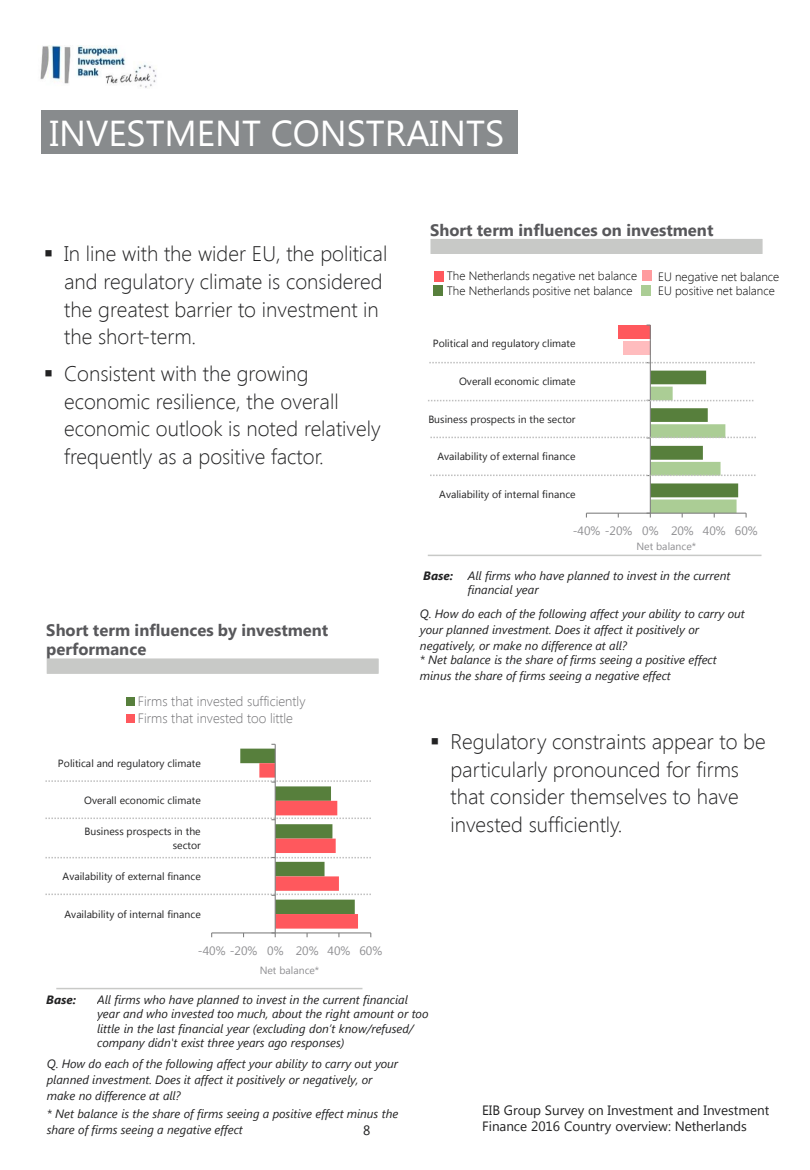
<style>
.page{position:relative;width:810px;height:1170px;background:#fff}
.page>*{position:absolute;margin:0;border:0;box-sizing:border-box;transform-origin:0 0}
.t1{font:36px "Segoe UI";color:#fff}
.t2{font:300 21px/27.8px "Segoe UI";color:#222223}
.t3{font:700 16.5px/19.8px "Segoe UI";color:#58585b}
.t4{font:13.5px/15.3px "Segoe UI";color:#222223}
.t5{font:300 13.5px "Segoe UI";color:#6e6e71}
.t6{font:italic 12px/15.9px "Segoe UI";letter-spacing:-.005em;color:#222223}
.t7{font:300 12px "Segoe UI";color:#000}
.t8{font:12px "Segoe UI";color:#8f8f92}
.t9{font:italic 700 12px "Segoe UI";letter-spacing:-.005em;color:#222223}
.t10{font:10.5px "Segoe UI";color:#222223}
.t11{font:10.5px "Segoe UI";color:#8f8f92}
</style>
<div class="page">
<img style="left:40px;top:46px;width:117px;height:42px">
<div style="left:41px;top:111px;width:477px;height:43px;background:#888b8d"></div>
<div style="left:47px;top:659px;width:331px;height:15px;background:#c8c9c7"></div>
<hr style="left:56px;top:988px;width:306px;height:1px;background:#c8c9c7">
<svg style="left:45px;top:744px;width:326px;height:193px"></svg>
<div style="left:126px;top:698px;width:8px;height:8px;background:#577f3c"></div>
<div style="left:126px;top:715px;width:8px;height:8px;background:#ff585d"></div>
<div style="left:618px;top:325px;width:32px;height:14px;background:#ff585d"></div>
<div style="left:623px;top:341px;width:27px;height:14px;background:#ffbcbe"></div>
<hr style="left:650px;top:325px;width:1px;height:188px;background:#7f7f7f">
<div style="left:431px;top:239px;width:331px;height:15px;background:#c8c9c7"></div>
<svg style="left:429px;top:362px;width:326px;height:1px"></svg>
<svg style="left:428px;top:371px;width:328px;height:147px"></svg>
<hr style="left:428px;top:555px;width:334px;height:1px;background:#c8c9c7">
<div style="left:434px;top:272px;width:10px;height:10px;background:#ff585d"></div>
<div style="left:433px;top:286px;width:10px;height:10px;background:#577f3c"></div>
<div style="left:642px;top:271px;width:10px;height:10px;background:#ff9b9e"></div>
<div style="left:641px;top:285px;width:10px;height:10px;background:#abcd95"></div>
<p class="t1" style="left:50px;top:107px;width:456px">INVESTMENT CONSTRAINTS</p>
<p class="t2" style="left:64px;top:238px;width:325px;text-indent:-20px">▪ In line with the wider EU, the political and regulatory climate is considered the greatest barrier to investment in the short-term.</p>
<p class="t2" style="left:64px;top:358px;width:318px;text-indent:-20px">▪ Consistent with the growing economic resilience, the overall economic outlook is noted relatively frequently as a positive factor.</p>
<p class="t3" style="left:46px;top:618px;width:284px">Short term influences by investment performance</p>
<p class="t5" style="left:138px;top:691px;width:169px">Firms that invested sufficiently</p>
<p class="t5" style="left:138px;top:709px;width:157px">Firms that invested too little</p>
<p class="t10" style="left:58px;top:755px;width:144px">Political and regulatory climate</p>
<p class="t10" style="left:84px;top:793px;width:118px">Overall economic climate</p>
<p class="t10" style="left:85px;top:824px;width:118px">Business prospects in the</p>
<p class="t10" style="left:173px;top:838px;width:30px">sector</p>
<p class="t10" style="left:63px;top:869px;width:140px">Availability of external finance</p>
<p class="t10" style="left:64px;top:906px;width:138px">Availability of internal finance</p>
<p class="t8" style="left:198px;top:942px;width:61px">-40% -20%</p>
<p class="t8" style="left:267px;top:942px;width:18px">0%</p>
<p class="t8" style="left:296px;top:942px;width:24px">20%</p>
<p class="t8" style="left:328px;top:942px;width:24px">40%</p>
<p class="t8" style="left:359px;top:942px;width:24px">60%</p>
<p class="t11" style="left:260px;top:963px;width:61px">Net balance*</p>
<p class="t3" style="left:430px;top:218px;width:285px">Short term influences on investment</p>
<p class="t7" style="left:447px;top:268px;width:192px">The Netherlands negative net balance</p>
<p class="t7" style="left:447px;top:282px;width:187px">The Netherlands positive net balance</p>
<p class="t7" style="left:658px;top:268px;width:123px">EU negative net balance</p>
<p class="t7" style="left:658px;top:282px;width:118px">EU positive net balance</p>
<p class="t10" style="left:433px;top:336px;width:144px">Political and regulatory climate</p>
<p class="t10" style="left:459px;top:374px;width:118px">Overall economic climate</p>
<p class="t10" style="left:428px;top:411px;width:149px">Business prospects in the sector</p>
<p class="t10" style="left:437px;top:449px;width:140px">Availability of external finance</p>
<p class="t10" style="left:439px;top:487px;width:138px">Avaliability of internal finance</p>
<p class="t8" style="left:573px;top:522px;width:61px">-40% -20%</p>
<p class="t8" style="left:642px;top:522px;width:18px">0%</p>
<p class="t8" style="left:671px;top:522px;width:24px">20%</p>
<p class="t8" style="left:703px;top:522px;width:24px">40%</p>
<p class="t8" style="left:735px;top:522px;width:24px">60%</p>
<p class="t11" style="left:637px;top:539px;width:61px">Net balance*</p>
<p class="t9" style="left:423px;top:567px;width:31px">Base:</p>
<p class="t6" style="left:468px;top:567px;width:264px;line-height:14.4px">All firms who have planned to invest in the current financial year</p>
<p class="t6" style="left:420px;top:605px;width:326px">Q. How do each of the following affect your ability to carry out your planned investment. Does it affect it positively or negatively, or make no difference at all?</p>
<p class="t6" style="left:420px;top:651px;width:298px">* Net balance is the share of firms seeing a positive effect minus the share of firms seeing a negative effect</p>
<p class="t2" style="left:450px;top:726px;width:317px;text-indent:-20px">▪ Regulatory constraints appear to be particularly pronounced for firms that consider themselves to have invested sufficiently.</p>
<p class="t9" style="left:46px;top:991px;width:31px">Base:</p>
<p class="t6" style="left:97px;top:992px;width:333px;line-height:14.4px">All firms who have planned to invest in the current financial year and who invested too much, about the right amount or too little in the last financial year (excluding don’t know/refused/ company didn't exist three years ago responses)</p>
<p class="t6" style="left:47px;top:1055px;width:353px">Q. How do each of the following affect your ability to carry out your planned investment. Does it affect it positively or negatively, or make no difference at all?</p>
<p class="t6" style="left:47px;top:1105px;width:353px">* Net balance is the share of firms seeing a positive effect minus the share of firms seeing a negative effect</p>
<p class="t4" style="left:363px;top:1122px;width:9px">8</p>
<p class="t4" style="left:482px;top:1102px;width:289px">EIB Group Survey on Investment and Investment<br>Finance 2016 Country overview: Netherlands</p>
</div>
